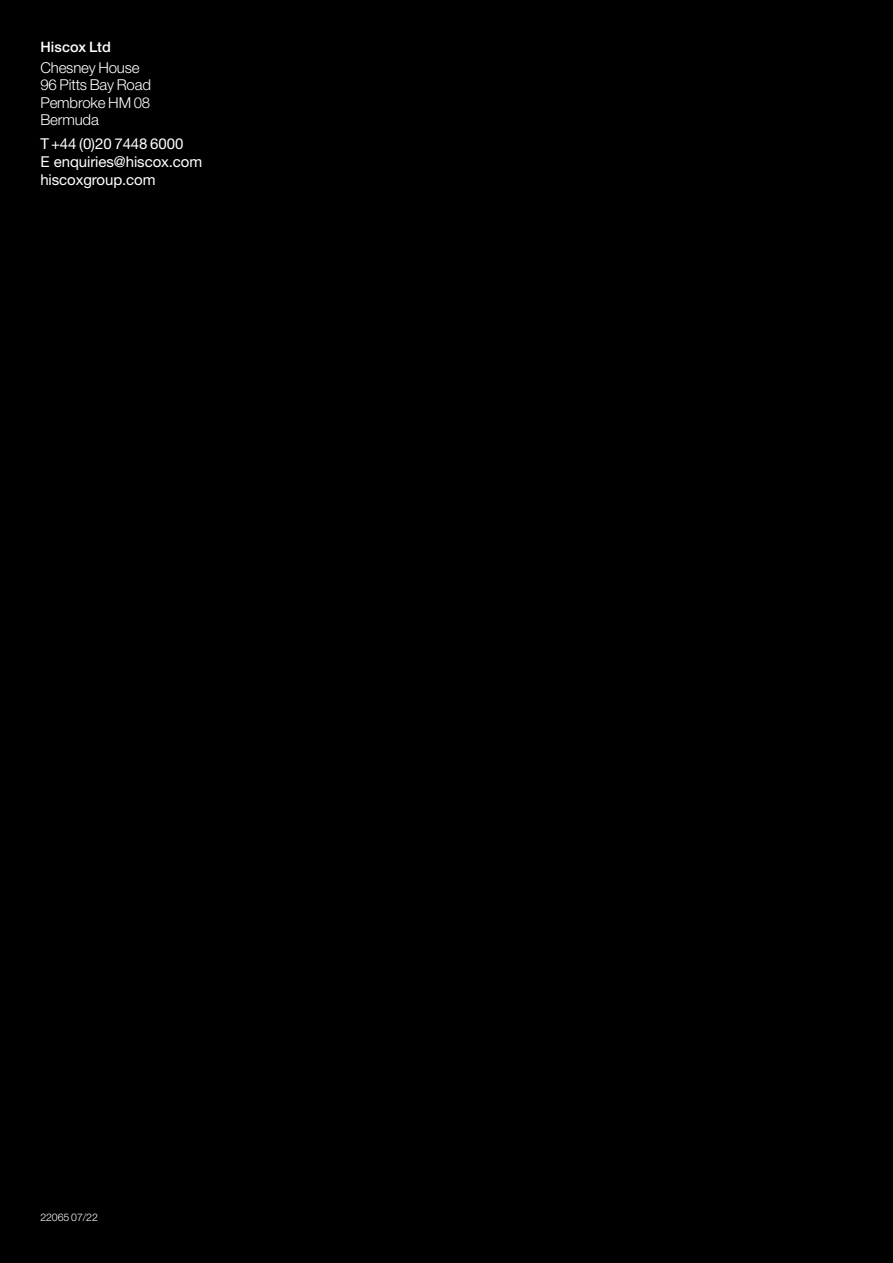
<style>
.page{position:relative;width:893px;height:1263px;background:#000}
.page>*{position:absolute;margin:0;border:0;box-sizing:border-box;transform-origin:0 0}
.t1{font:15px/18px "Helvetica Neue LT Std";letter-spacing:-.005em;color:#fff}
.t2{font:300 15px/17.2px "Helvetica Neue LT Std";letter-spacing:-.01em;color:#fff}
.t3{font:500 14.4px "Helvetica Neue LT Std";letter-spacing:.005em;color:#fff}
.t4{font:300 10.5px "Helvetica Neue LT Std";letter-spacing:-.005em;color:#fff}
</style>
<div class="page">
<p class="t3" style="left:40px;top:38px;width:72px">Hiscox Ltd</p>
<p class="t2" style="left:40px;top:59px;width:112px">Chesney House<br>96 Pitts Bay Road<br>Pembroke HM 08<br>Bermuda</p>
<p class="t1" style="left:40px;top:135px;width:163px">T+44 (0)20 7448 6000<br>E enquiries@hiscox.com hiscoxgroup.com</p>
<p class="t4" style="left:40px;top:1211px;width:59px">22065 07/22</p>
</div>
